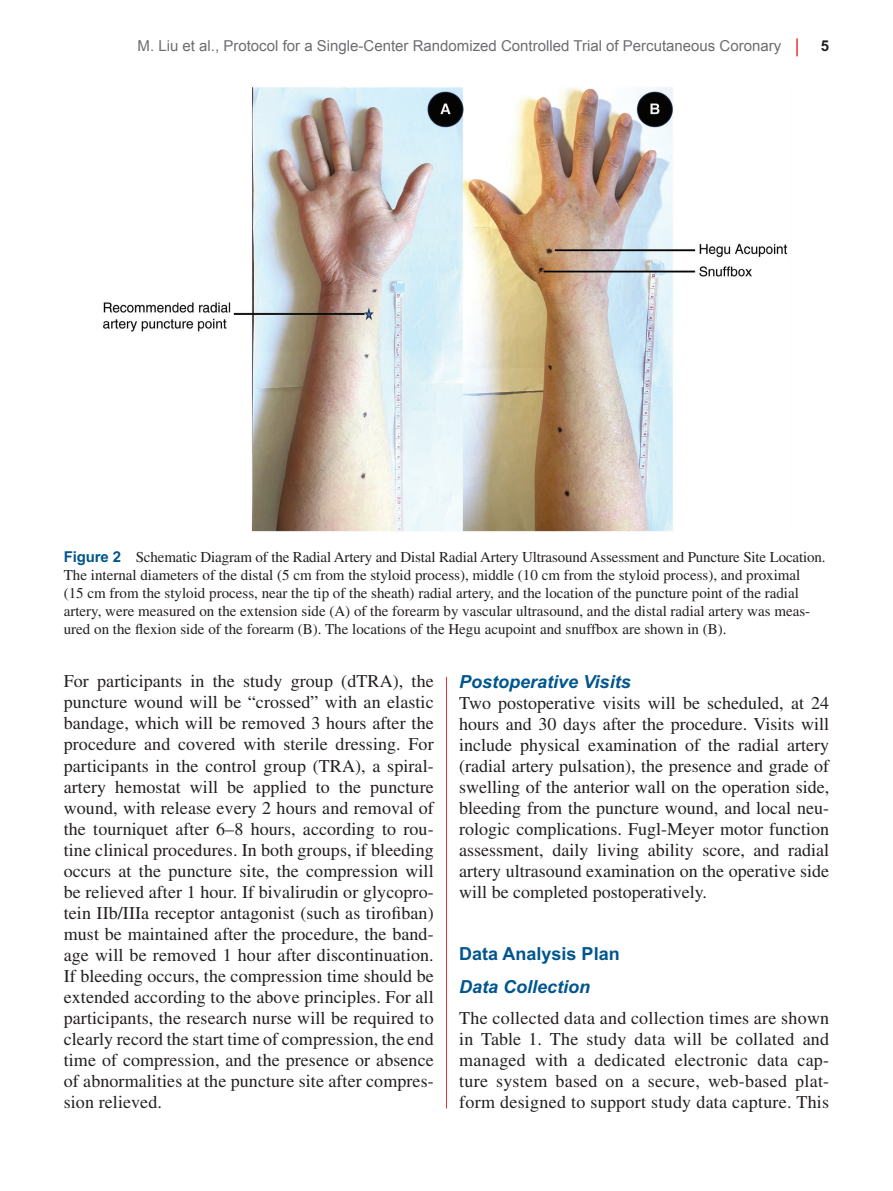
<style>
.page{position:relative;width:893px;height:1191px;background:#fff}
.page>*{position:absolute;margin:0;border:0;box-sizing:border-box;transform-origin:0 0}
.t1{font:18px/21px "Times";letter-spacing:.005em;color:#231f20;text-align:justify}
.t2{font:italic 700 18px "Arial";color:#01568d}
.t3{font:700 18px "Arial";color:#01568d}
.t4{font:15px/18px "Times";color:#231f20}
.t5{font:15px "Arial";color:#6c6d70}
.t6{font:700 15px "Arial";color:#231f20}
.s1{font-family:"Arial";font-weight:700;color:#01568d}
</style>
<div class="page">
<svg style="left:796px;top:38px;width:2px;height:18px"></svg>
<hr style="left:446px;top:677px;width:1px;height:431px;background:#ee3034">
<img style="left:103px;top:87px;width:685px;height:445px">
<p class="t5" style="left:138px;top:36px;width:645px">M. Liu et al., Protocol for a Single-Center Randomized Controlled Trial of Percutaneous Coronary</p>
<p class="t6" style="left:821px;top:37px;width:10px">5</p>
<p class="t4" style="left:64px;top:548px;width:763px"><span class="s1">Figure 2</span> Schematic Diagram of the Radial Artery and Distal Radial Artery Ultrasound Assessment and Puncture Site Location.<br>The internal diameters of the distal (5 cm from the styloid process), middle (10 cm from the styloid process), and proximal<br>(15 cm from the styloid process, near the tip of the sheath) radial artery, and the location of the puncture point of the radial artery, were measured on the extension side (A) of the forearm by vascular ultrasound, and the distal radial artery was meas&shy;ured on the flexion side of the forearm (B). The locations of the Hegu acupoint and snuffbox are shown in (B).</p>
<p class="t1" style="left:64px;top:671px;width:371px">For participants in the study group (dTRA), the puncture wound will be “crossed” with an elastic bandage, which will be removed 3 hours after the procedure and covered with sterile dressing. For participants in the control group (TRA), a spiral&shy;artery hemostat will be applied to the puncture wound, with release every 2 hours and removal of the tourniquet after 6–8 hours, according to rou&shy;tine clinical procedures. In both groups, if bleeding occurs at the puncture site, the compression will be relieved after 1 hour. If bivalirudin or glycopro&shy;tein IIb/IIIa receptor antagonist (such as tirofiban) must be maintained after the procedure, the band&shy;age will be removed 1 hour after discontinuation.<br>If bleeding occurs, the compression time should be extended according to the above principles. For all participants, the research nurse will be required to clearly record the start time of compression, the end time of compression, and the presence or absence of abnormalities at the puncture site after compres&shy;sion relieved.</p>
<p class="t2" style="left:459px;top:672px;width:173px">Postoperative Visits</p>
<p class="t1" style="left:459px;top:692px;width:371px">Two postoperative visits will be scheduled, at 24 hours and 30 days after the procedure. Visits will include physical examination of the radial artery (radial artery pulsation), the presence and grade of swelling of the anterior wall on the operation side, bleeding from the puncture wound, and local neu&shy;rologic complications. Fugl-Meyer motor function assessment, daily living ability score, and radial artery ultrasound examination on the operative side will be completed postoperatively.</p>
<p class="t3" style="left:459px;top:943px;width:162px">Data Analysis Plan</p>
<p class="t2" style="left:459px;top:976px;width:133px">Data Collection</p>
<p class="t1" style="left:459px;top:1007px;width:371px">The collected data and collection times are shown in Table 1. The study data will be collated and managed with a dedicated electronic data cap&shy;ture system based on a secure, web-based plat&shy;form designed to support study data capture. This</p>
</div>
